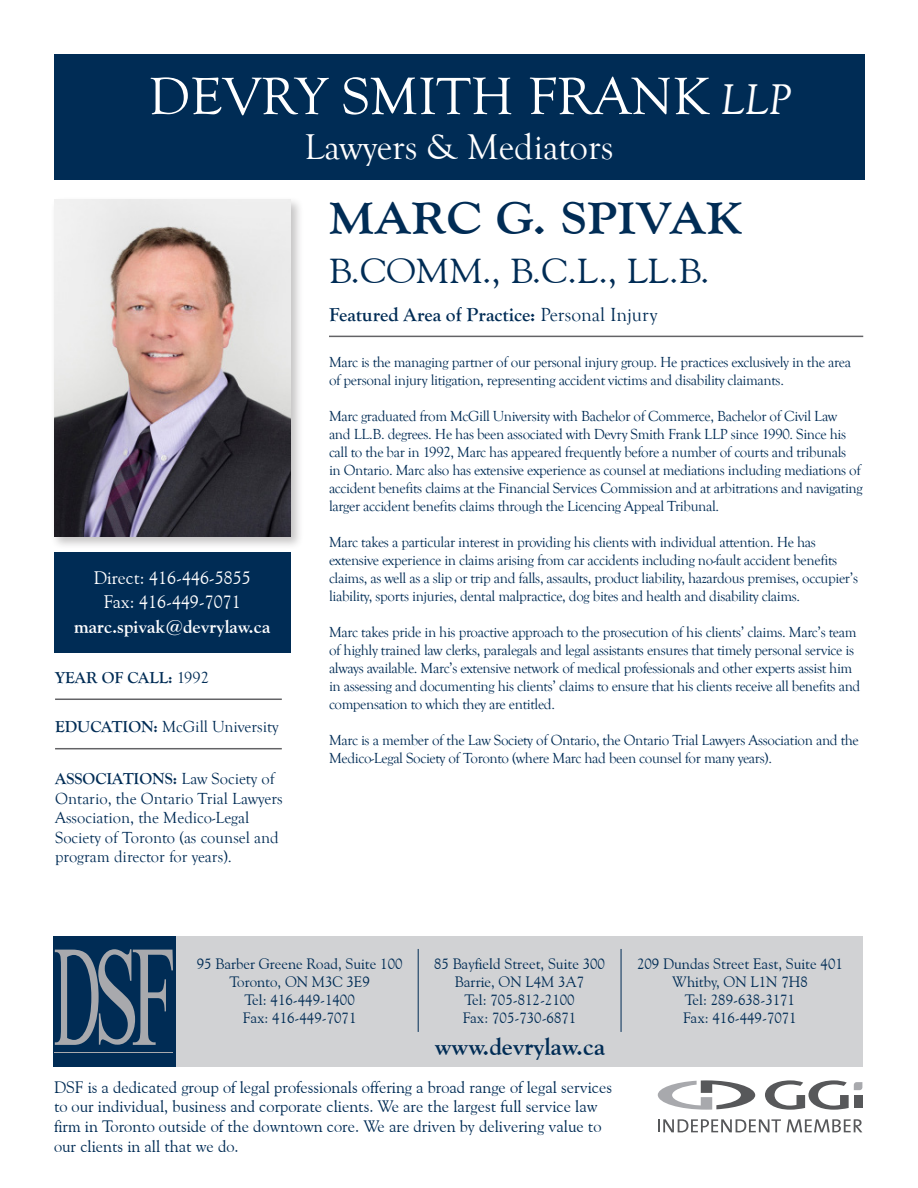
<style>
.page{position:relative;width:918px;height:1188px;background:#fff}
.page>*{position:absolute;margin:0;border:0;box-sizing:border-box;transform-origin:0 0}
.t1{font:54px "Goudy Old Style T";color:#fff;scale:1.04 1}
.t2{font:700 45px "Goudy Old Style BT";letter-spacing:.005em;color:#002c55;scale:1.1 1}
.t3{font:36.75px "Goudy Old Style T";color:#fff}
.t4{font:34.5px "Goudy Old Style BT";color:#002c55;scale:1.1 1}
.t5{font:700 24px "Goudy Old Style BT";color:#002c55}
.t6{font:700 19.5px "Goudy Old Style T";color:#002c55}
.t7{font:18.15px/24.8px "Goudy Old Style BT";color:#fff;text-align:center}
.t8{font:700 18.15px "Goudy Old Style BT";color:#fff}
.t9{font:16.5px/19.8px "Goudy Old Style BT";color:#002c55}
.t10{font:16.5px/19.5px "Goudy Old Style T";color:#002c55}
.t11{font:700 16.5px "Goudy Old Style T";color:#002c55}
.t12{font:15px/18px "Goudy Old Style T";letter-spacing:-.025em;color:#002c55}
.t13{font:15px/18px "Goudy Old Style BT";color:#002c55;text-align:center}
.s1{font-style:italic;font-size:44.1px}
.s2{font-weight:400}
.s3{font-weight:700}
</style>
<div class="page">
<div style="left:54px;top:54px;width:810px;height:125px;background:#002c55"></div>
<div style="left:54px;top:553px;width:237px;height:100px;background:#002c55"></div>
<div style="left:51px;top:196px;width:253px;height:354px;background:#231f20;opacity:.26"></div>
<img style="left:54px;top:200px;width:237px;height:337px">
<hr style="left:55px;top:699px;width:227px;height:1px;background:#636366">
<hr style="left:329px;top:336px;width:534px;height:1px;background:#636366">
<hr style="left:55px;top:748px;width:227px;height:1px;background:#636366">
<svg style="left:765px;top:1080px;width:97px;height:30px"></svg>
<svg style="left:658px;top:1080px;width:97px;height:30px"></svg>
<svg style="left:658px;top:1119px;width:123px;height:13px"></svg>
<svg style="left:787px;top:1119px;width:75px;height:13px"></svg>
<div style="left:177px;top:936px;width:686px;height:131px;background:#d1d2d4"></div>
<div style="left:53px;top:936px;width:122px;height:131px;background:#002c55"></div>
<svg style="left:55px;top:949px;width:118px;height:96px"></svg>
<hr style="left:55px;top:1052px;width:118px;height:1px;background:#a8a9ad">
<hr style="left:418px;top:949px;width:1px;height:83px;background:#002c55">
<hr style="left:621px;top:949px;width:1px;height:83px;background:#002c55">
<h1 class="t1" style="left:148px;top:75px;width:619px">DEVRY SMITH FRANK <span class="s1">LLP</span></h1>
<h3 class="t3" style="left:304px;top:132px;width:311px">Lawyers &amp; Mediators</h3>
<p class="t7" style="left:94px;top:566px;width:158px">Direct: 416-446-5855<br>Fax: 416-449-7071</p>
<p class="t8" style="left:74px;top:620px;width:198px">marc.spivak@devrylaw.ca</p>
<p class="t11" style="left:55px;top:668px;width:155px">YEAR OF CALL: <span class="s2">1992</span></p>
<p class="t10" style="left:55px;top:718px;width:225px"><span class="s3">EDUCATION:</span> McGill University</p>
<p class="t10" style="left:55px;top:770px;width:229px"><span class="s3">ASSOCIATIONS:</span> Law Society of<br>Ontario, the Ontario Trial Lawyers<br>Association, the Medico-Legal<br>Society of Toronto (as counsel and program director for years).</p>
<h2 class="t2" style="left:329px;top:201px;width:377px">MARC G. SPIVAK</h2>
<h3 class="t4" style="left:329px;top:257px;width:348px">B.COMM., B.C.L., LL.B.</h3>
<h3 class="t6" style="left:329px;top:303px;width:330px">Featured Area of Practice: <span class="s2">Personal Injury</span></h3>
<p class="t12" style="left:329px;top:354px;width:524px">Marc is the managing partner of our personal injury group. He practices exclusively in the area of personal injury litigation, representing accident victims and disability claimants.</p>
<p class="t12" style="left:329px;top:408px;width:535px">Marc graduated from McGill University with Bachelor of Commerce, Bachelor of Civil Law<br>and LL.B. degrees. He has been associated with Devry Smith Frank LLP since 1990. Since his call to the bar in 1992, Marc has appeared frequently before a number of courts and tribunals<br>in Ontario. Marc also has extensive experience as counsel at mediations including mediations of accident benefits claims at the Financial Services Commission and at arbitrations and navigating larger accident benefits claims through the Licencing Appeal Tribunal.</p>
<p class="t12" style="left:329px;top:534px;width:531px">Marc takes a particular interest in providing his clients with individual attention. He has extensive experience in claims arising from car accidents including no-fault accident benefits claims, as well as a slip or trip and falls, assaults, product liability, hazardous premises, occupier’s liability, sports injuries, dental malpractice, dog bites and health and disability claims.</p>
<p class="t12" style="left:329px;top:624px;width:533px">Marc takes pride in his proactive approach to the prosecution of his clients’ claims. Marc’s team of highly trained law clerks, paralegals and legal assistants ensures that timely personal service is always available. Marc’s extensive network of medical professionals and other experts assist him in assessing and documenting his clients’ claims to ensure that his clients receive all benefits and compensation to which they are entitled.</p>
<p class="t12" style="left:329px;top:732px;width:531px">Marc is a member of the Law Society of Ontario, the Ontario Trial Lawyers Association and the<br>Medico-Legal Society of Toronto (where Marc had been counsel for many years).</p>
<p class="t13" style="left:197px;top:956px;width:207px">95 Barber Greene Road, Suite 100<br>Toronto, ON M3C 3E9<br>Tel: 416-449-1400<br>Fax: 416-449-7071</p>
<p class="t13" style="left:637px;top:956px;width:207px">209 Dundas Street East, Suite 401<br>Whitby, ON L1N 7H8<br>Tel: 289-638-3171<br>Fax: 416-449-7071</p>
<p class="t13" style="left:434px;top:956px;width:172px">85 Bayfield Street, Suite 300<br>Barrie, ON L4M 3A7<br>Tel: 705-812-2100<br>Fax: 705-730-6871</p>
<h3 class="t5" style="left:435px;top:1037px;width:172px">www.devrylaw.ca</h3>
<p class="t9" style="left:54px;top:1078px;width:560px">DSF is a dedicated group of legal professionals offering a broad range of legal services to our individual, business and corporate clients. We are the largest full service law firm in Toronto outside of the downtown core. We are driven by delivering value to our clients in all that we do.</p>
</div>
